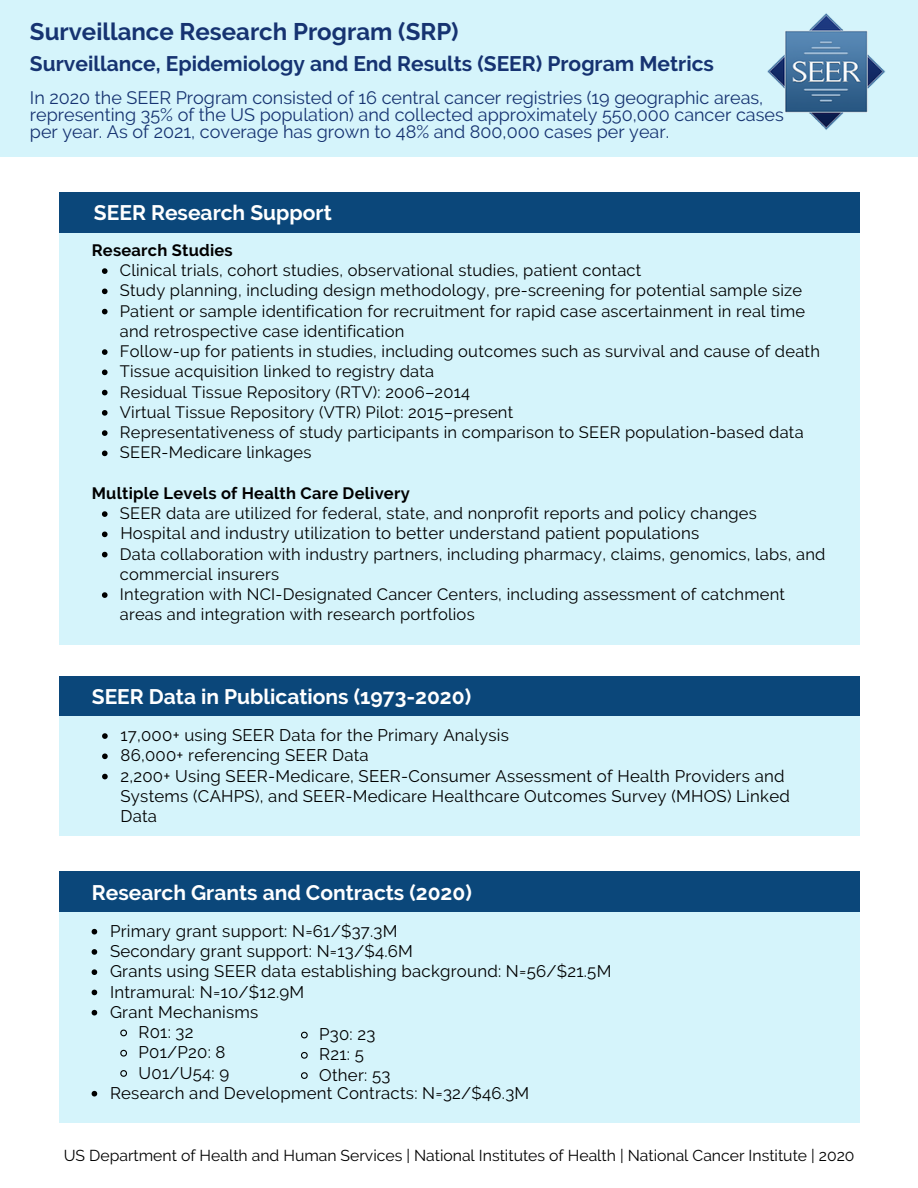
<style>
.page{position:relative;width:918px;height:1188px;background:#fff}
.page>*{position:absolute;margin:0;border:0;box-sizing:border-box;transform-origin:0 0}
.t1{font:700 24px "Raleway";color:#163371}
.t2{font:700 21px "Raleway";color:#fff}
.t3{font:700 21px "Raleway";color:#163371}
.t4{font:18px/16.8px "Raleway";color:#163371}
.t5{font:16.8px/20.2px "Raleway";letter-spacing:.015em;color:#000}
.t6{font:16.5px/20.2px "Raleway";letter-spacing:.015em;color:#000}
.t7{font:15.75px "Raleway";color:#000}
.s1{font-weight:700}
</style>
<div class="page">
<div style="left:0;top:0;width:918px;height:157px;background:#d5f4fb"></div>
<img style="left:767px;top:13px;width:119px;height:117px">
<div style="left:59px;top:233px;width:801px;height:412px;background:#d5f4fb"></div>
<div style="left:59px;top:192px;width:800px;height:41px;background:#0b477a"></div>
<div style="left:59px;top:676px;width:800px;height:40px;background:#0b477a"></div>
<svg style="left:102px;top:268px;width:6px;height:6px"></svg>
<svg style="left:102px;top:289px;width:6px;height:5px"></svg>
<svg style="left:102px;top:309px;width:6px;height:5px"></svg>
<svg style="left:102px;top:349px;width:6px;height:6px"></svg>
<svg style="left:102px;top:370px;width:6px;height:5px"></svg>
<svg style="left:102px;top:390px;width:6px;height:5px"></svg>
<svg style="left:102px;top:410px;width:6px;height:6px"></svg>
<svg style="left:102px;top:430px;width:6px;height:6px"></svg>
<svg style="left:102px;top:451px;width:6px;height:5px"></svg>
<svg style="left:102px;top:511px;width:6px;height:6px"></svg>
<svg style="left:102px;top:532px;width:6px;height:5px"></svg>
<svg style="left:102px;top:552px;width:6px;height:5px"></svg>
<svg style="left:102px;top:592px;width:6px;height:6px"></svg>
<div style="left:59px;top:716px;width:800px;height:120px;background:#d5f4fb"></div>
<div style="left:59px;top:912px;width:801px;height:211px;background:#d5f4fb"></div>
<div style="left:59px;top:872px;width:800px;height:40px;background:#0b477a"></div>
<svg style="left:92px;top:929px;width:5px;height:6px"></svg>
<svg style="left:92px;top:949px;width:5px;height:6px"></svg>
<svg style="left:92px;top:969px;width:5px;height:6px"></svg>
<svg style="left:92px;top:990px;width:5px;height:5px"></svg>
<svg style="left:92px;top:1010px;width:5px;height:6px"></svg>
<svg style="left:120px;top:1029px;width:7px;height:8px"></svg>
<svg style="left:120px;top:1049px;width:7px;height:8px"></svg>
<svg style="left:120px;top:1070px;width:7px;height:7px"></svg>
<svg style="left:92px;top:1091px;width:5px;height:6px"></svg>
<svg style="left:301px;top:1031px;width:7px;height:8px"></svg>
<svg style="left:301px;top:1051px;width:7px;height:8px"></svg>
<svg style="left:301px;top:1072px;width:7px;height:7px"></svg>
<svg style="left:102px;top:733px;width:6px;height:6px"></svg>
<svg style="left:102px;top:754px;width:6px;height:5px"></svg>
<svg style="left:102px;top:774px;width:6px;height:5px"></svg>
<p class="t1" style="left:30px;top:18px;width:430px">Surveillance Research Program (SRP)</p>
<p class="t3" style="left:30px;top:51px;width:685px">Surveillance, Epidemiology and End Results (SEER) Program Metrics</p>
<p class="t4" style="left:30px;top:89px;width:755px">In 2020 the SEER Program consisted of 16 central cancer registries (19 geographic areas, representing 35% of the US population) and collected approximately 550,000 cancer cases per year. As of 2021, coverage has grown to 48% and 800,000 cases per year.</p>
<p class="t2" style="left:94px;top:201px;width:239px">SEER Research Support</p>
<p class="t6" style="left:120px;top:240px;width:523px;text-indent:-28px"><span class="s1">Research Studies<br></span>Clinical trials, cohort studies, observational studies, patient contact</p>
<p class="t6" style="left:120px;top:280px;width:684px">Study planning, including design methodology, pre-screening for potential sample size</p>
<p class="t6" style="left:120px;top:301px;width:687px">Patient or sample identification for recruitment for rapid case ascertainment in real time and retrospective case identification</p>
<p class="t6" style="left:120px;top:341px;width:702px">Follow-up for patients in studies, including outcomes such as survival and cause of death</p>
<p class="t6" style="left:120px;top:361px;width:316px">Tissue acquisition linked to registry data</p>
<p class="t6" style="left:120px;top:382px;width:352px">Residual Tissue Repository (RTV): 2006–2014</p>
<p class="t6" style="left:120px;top:402px;width:395px">Virtual Tissue Repository (VTR) Pilot: 2015–present</p>
<p class="t6" style="left:120px;top:422px;width:685px">Representativeness of study participants in comparison to SEER population-based data</p>
<p class="t6" style="left:120px;top:442px;width:193px">SEER-Medicare linkages</p>
<p class="t6" style="left:120px;top:483px;width:639px;text-indent:-28px"><span class="s1">Multiple Levels of Health Care Delivery<br></span>SEER data are utilized for federal, state, and nonprofit reports and policy changes</p>
<p class="t5" style="left:120px;top:523px;width:580px">Hospital and industry utilization to better understand patient populations</p>
<p class="t6" style="left:120px;top:544px;width:707px">Data collaboration with industry partners, including pharmacy, claims, genomics, labs, and commercial insurers</p>
<p class="t6" style="left:120px;top:584px;width:667px">Integration with NCI-Designated Cancer Centers, including assessment of catchment areas and integration with research portfolios</p>
<p class="t2" style="left:92px;top:684px;width:381px">SEER Data in Publications (1973-2020)</p>
<p class="t5" style="left:121px;top:725px;width:671px">17,000+ using SEER Data for the Primary Analysis<br>86,000+ referencing SEER Data<br>2,200+ Using SEER-Medicare, SEER-Consumer Assessment of Health Providers and Systems (CAHPS), and SEER-Medicare Healthcare Outcomes Survey (MHOS) Linked Data</p>
<p class="t2" style="left:92px;top:880px;width:382px">Research Grants and Contracts (2020)</p>
<p class="t5" style="left:110px;top:921px;width:289px">Primary grant support: N=61/$37.3M</p>
<p class="t5" style="left:110px;top:941px;width:304px">Secondary grant support: N=13/$4.6M</p>
<p class="t5" style="left:110px;top:961px;width:503px">Grants using SEER data establishing background: N=56/$21.5M</p>
<p class="t5" style="left:110px;top:981px;width:196px">Intramural: N=10/$12.9M</p>
<p class="t5" style="left:110px;top:1002px;width:150px">Grant Mechanisms</p>
<p class="t5" style="left:139px;top:1022px;width:56px">R01: 32</p>
<p class="t5" style="left:139px;top:1042px;width:89px">P01/P20: 8</p>
<p class="t5" style="left:139px;top:1062px;width:92px">U01/U54: 9</p>
<p class="t5" style="left:110px;top:1083px;width:421px">Research and Development Contracts: N=32/$46.3M</p>
<p class="t5" style="left:319px;top:1024px;width:58px">P30: 23</p>
<p class="t5" style="left:319px;top:1044px;width:46px">R21: 5</p>
<p class="t5" style="left:319px;top:1065px;width:73px">Other: 53</p>
<p class="t7" style="left:64px;top:1146px;width:792px">US Department of Health and Human Services | National Institutes of Health | National Cancer Institute | 2020</p>
</div>
